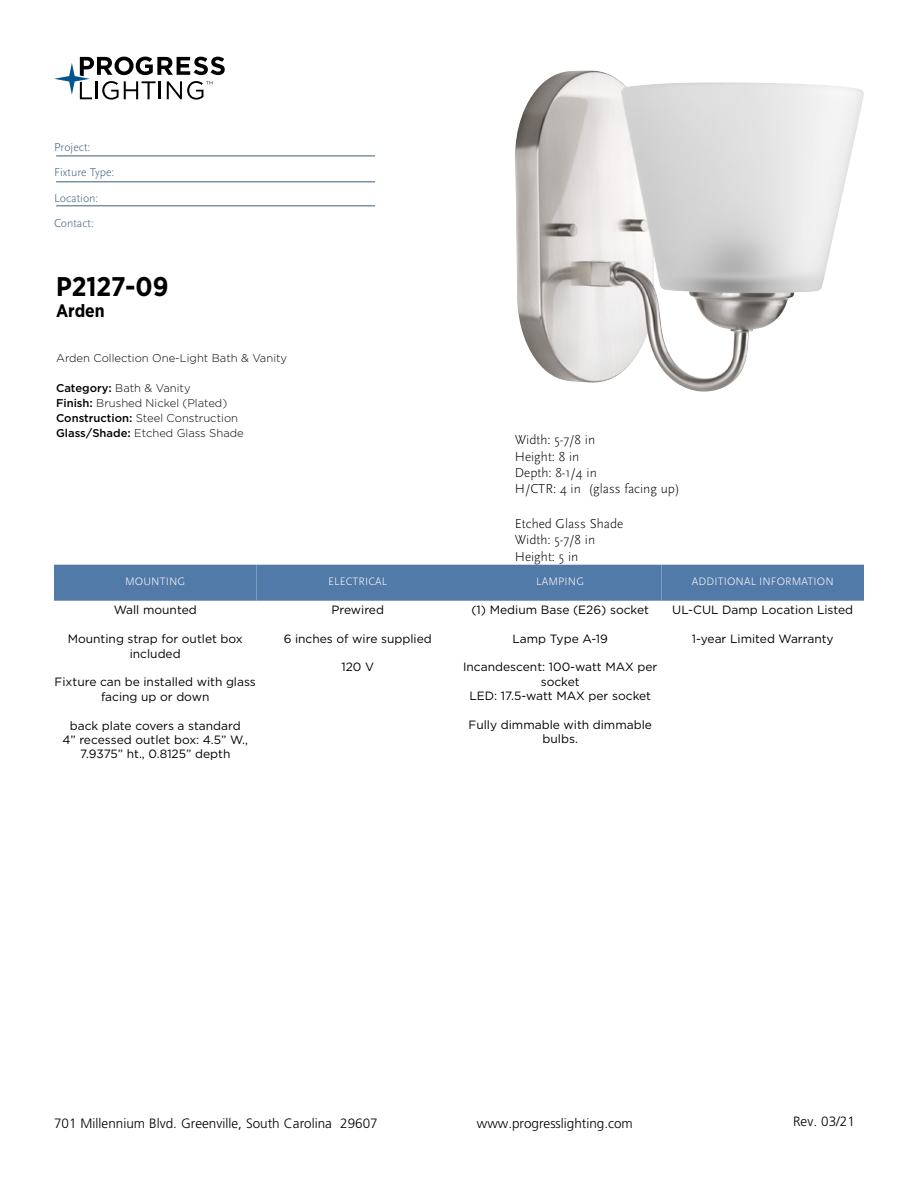
<style>
.page{position:relative;width:918px;height:1188px;background:#fff}
.page>*{position:absolute;margin:0;border:0;box-sizing:border-box;transform-origin:0 0}
.t1{font:700 27px "Gotham Narrow";color:#000}
.t2{font:700 18px "Gotham Narrow";color:#000}
.t3{font:300 13.5px/16.2px "Scala Sans Pro";color:#000}
.t4{font:300 13.5px "Frutiger LT Std";color:#000}
.t5{font:12px/14.4px "Gotham";color:#000;text-align:center}
.t6{font:300 12px/25.5px "Scala Sans Pro";color:#3b5e7b}
.t7{font:300 11.25px/15px "Gotham";color:#000}
.t8{font:300 11.25px "Scala Sans Pro";letter-spacing:.01em;color:#fff}
.s1{font-weight:500}
</style>
<div class="page">
<svg style="left:54px;top:57px;width:171px;height:43px"></svg>
<hr style="left:56px;top:156px;width:319px;height:1px;background:#3b5e7b">
<hr style="left:56px;top:182px;width:319px;height:1px;background:#3b5e7b">
<hr style="left:56px;top:206px;width:319px;height:1px;background:#3b5e7b">
<img style="left:515px;top:71px;width:349px;height:321px">
<div style="left:54px;top:565px;width:202px;height:36px;background:#527aa8"></div>
<div style="left:256px;top:565px;width:203px;height:36px;background:#527aa8"></div>
<div style="left:459px;top:565px;width:203px;height:36px;background:#527aa8"></div>
<div style="left:662px;top:565px;width:202px;height:36px;background:#527aa8"></div>
<p class="t6" style="left:54px;top:134px;width:62px">Project:<br>Fixture Type:<br>Location:<br>Contact:</p>
<h1 class="t1" style="left:56px;top:269px;width:114px">P2127-09</h1>
<h2 class="t2" style="left:56px;top:299px;width:50px">Arden</h2>
<p class="t7" style="left:56px;top:351px;width:233px">Arden Collection One-Light Bath &amp; Vanity</p>
<p class="t7" style="left:56px;top:381px;width:189px"><span class="s1">Category:</span> Bath &amp; Vanity<br><span class="s1">Finish:</span> Brushed Nickel (Plated)<br><span class="s1">Construction:</span> Steel Construction<br><span class="s1">Glass/Shade:</span> Etched Glass Shade</p>
<p class="t8" style="left:125px;top:575px;width:62px">MOUNTING</p>
<p class="t5" style="left:114px;top:603px;width:84px">Wall mounted</p>
<p class="t5" style="left:68px;top:631px;width:177px">Mounting strap for outlet box included</p>
<p class="t5" style="left:55px;top:675px;width:203px">Fixture can be installed with glass facing up or down</p>
<p class="t5" style="left:62px;top:718px;width:187px">back plate covers a standard<br>4” recessed outlet box: 4.5” W.,<br>7.9375” ht., 0.8125” depth</p>
<p class="t8" style="left:328px;top:575px;width:61px">ELECTRICAL</p>
<p class="t5" style="left:331px;top:602px;width:54px">Prewired</p>
<p class="t5" style="left:284px;top:631px;width:150px">6 inches of wire supplied</p>
<p class="t5" style="left:341px;top:660px;width:34px">120 V</p>
<p class="t3" style="left:515px;top:432px;width:166px">Width: 5-7/8 in<br>Height: 8 in<br>Depth: 8-1/4 in<br>H/CTR: 4 in (glass facing up)</p>
<p class="t3" style="left:515px;top:516px;width:110px">Etched Glass Shade<br>Width: 5-7/8 in<br>Height: 5 in</p>
<p class="t8" style="left:536px;top:575px;width:49px">LAMPING</p>
<p class="t5" style="left:471px;top:602px;width:179px">(1) Medium Base (E26) socket</p>
<p class="t5" style="left:513px;top:631px;width:97px">Lamp Type A-19</p>
<p class="t5" style="left:463px;top:660px;width:196px">Incandescent: 100-watt MAX per socket<br>LED: 17.5-watt MAX per socket</p>
<p class="t5" style="left:469px;top:717px;width:185px">Fully dimmable with dimmable bulbs.</p>
<p class="t8" style="left:692px;top:575px;width:143px">ADDITIONAL INFORMATION</p>
<p class="t5" style="left:672px;top:603px;width:182px">UL-CUL Damp Location Listed</p>
<p class="t5" style="left:692px;top:631px;width:143px">1-year Limited Warranty</p>
<p class="t4" style="left:54px;top:1115px;width:325px">701 Millennium Blvd. Greenville, South Carolina 29607</p>
<p class="t4" style="left:477px;top:1115px;width:158px">www.progresslighting.com</p>
<p class="t4" style="left:793px;top:1114px;width:63px">Rev. 03/21</p>
</div>
